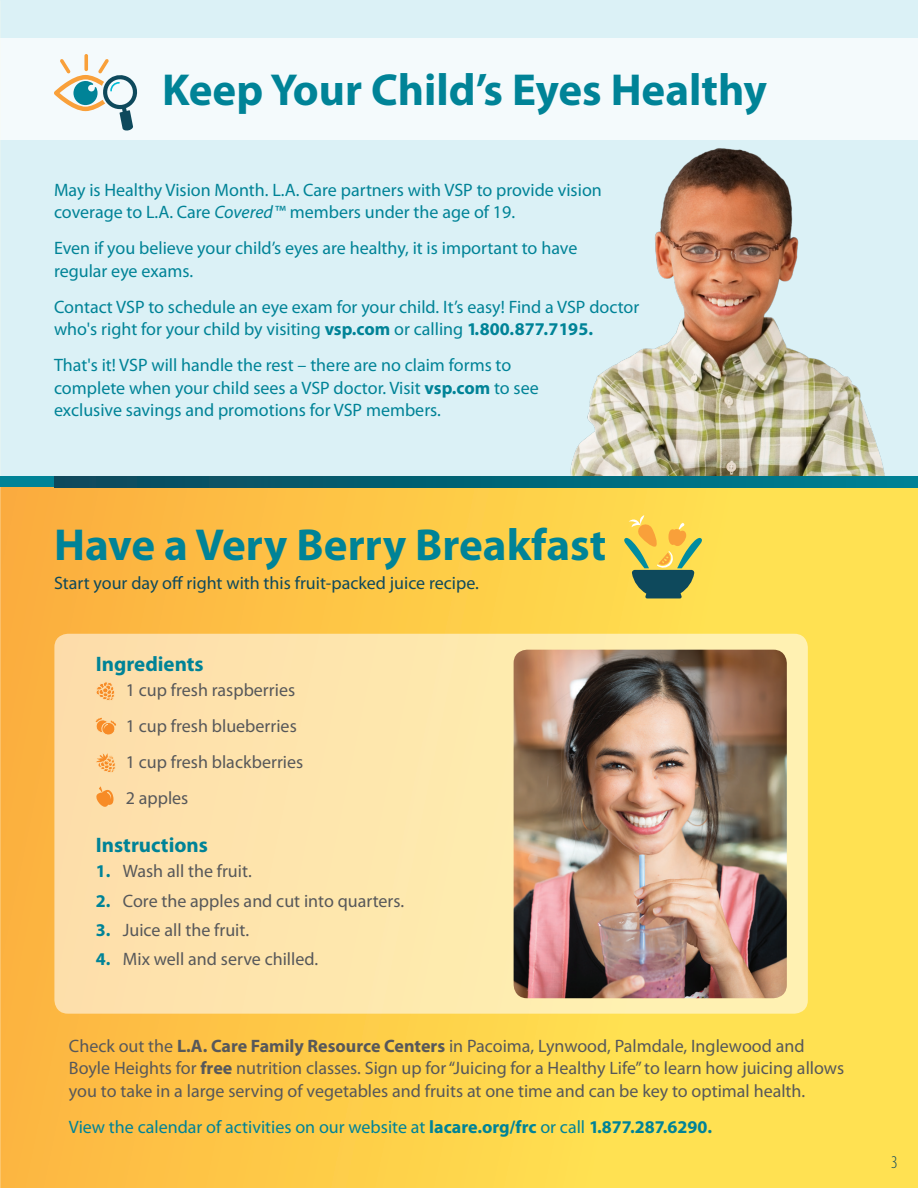
<style>
.page{position:relative;width:918px;height:1188px;background:#fff}
.page>*{position:absolute;margin:0;border:0;box-sizing:border-box;transform-origin:0 0}
.t1{font:700 45px "Myriad Pro";color:#008397}
.t2{font:700 21px "Myriad Pro";color:#008397}
.t3{font:18px/22.5px "Myriad Pro";color:#008397}
.t4{font:18px/36px "Myriad Pro";color:#57585a}
.t5{font:18px "Myriad Pro";color:#0e495c}
.t6{font:300 condensed 18px "Myriad Pro";color:#0e495c}
.s1{font-style:italic}
.s2{font-weight:700}
.s3{font-weight:700;color:#008397}
</style>
<div class="page">
<div style="left:0;top:0;width:918px;height:599px;background:#dbf1f6"></div>
<div style="left:0;top:38px;width:918px;height:101px;background:#f4fafc"></div>
<div style="left:0;top:483px;width:918px;height:705px;background:linear-gradient(to right,#fbb340,#feea56)"></div>
<div style="left:54px;top:634px;width:754px;height:380px;background:#fee5ad;border-radius:14px"></div>
<svg style="left:96px;top:682px;width:19px;height:19px"></svg>
<svg style="left:95px;top:717px;width:21px;height:18px"></svg>
<svg style="left:96px;top:753px;width:20px;height:20px"></svg>
<svg style="left:96px;top:786px;width:18px;height:21px"></svg>
<img style="left:514px;top:650px;width:273px;height:348px">
<hr style="left:0;top:741px;width:1px;height:447px;background:#fbc36a">
<svg style="left:624px;top:515px;width:78px;height:83px;background:#b8b158"></svg>
<svg style="left:84px;top:54px;width:4px;height:17px"></svg>
<svg style="left:54px;top:59px;width:84px;height:72px"></svg>
<img style="left:0;top:339px;width:1px;height:402px">
<img style="left:438px;top:139px;width:459px;height:337px">
<svg style="left:54px;top:476px;width:864px;height:11px;background:#036477"></svg>
<div style="left:0;top:476px;width:54px;height:11px;background:#008397"></div>
<h2 class="t1" style="left:162px;top:60px;width:607px">Keep Your Child’s Eyes Healthy</h2>
<p class="t3" style="left:54px;top:178px;width:549px">May is Healthy Vision Month. L.A. Care partners with VSP to provide vision coverage to L.A. Care <span class="s1">Covered</span>™ members under the age of 19.</p>
<p class="t3" style="left:54px;top:237px;width:525px">Even if you believe your child’s eyes are healthy, it is important to have regular eye exams.</p>
<p class="t3" style="left:54px;top:295px;width:587px">Contact VSP to schedule an eye exam for your child. It’s easy! Find a VSP doctor who's right for your child by visiting <span class="s2">vsp.com</span> or calling <span class="s2">1.800.877.7195.</span></p>
<p class="t3" style="left:54px;top:354px;width:486px">That's it! VSP will handle the rest – there are no claim forms to complete when your child sees a VSP doctor. Visit <span class="s2">vsp.com</span> to see exclusive savings and promotions for VSP members.</p>
<h2 class="t1" style="left:54px;top:516px;width:554px">Have a Very Berry Breakfast</h2>
<p class="t5" style="left:54px;top:572px;width:426px">Start your day off right with this fruit-packed juice recipe.</p>
<h3 class="t2" style="left:96px;top:650px;width:109px">Ingredients</h3>
<p class="t4" style="left:126px;top:672px;width:179px">1 cup fresh raspberries<br>1 cup fresh blueberries<br>1 cup fresh blackberries<br>2 apples</p>
<h3 class="t2" style="left:96px;top:831px;width:114px">Instructions</h3>
<p class="t4" style="left:96px;top:853px;width:157px"><span class="s3">1.</span> Wash all the fruit.</p>
<p class="t4" style="left:96px;top:882px;width:310px"><span class="s3">2.</span> Core the apples and cut into quarters.</p>
<p class="t4" style="left:96px;top:911px;width:155px"><span class="s3">3.</span> Juice all the fruit.</p>
<p class="t4" style="left:96px;top:941px;width:224px"><span class="s3">4.</span> Mix well and serve chilled.</p>
<p class="t4" style="left:69px;top:1034px;width:777px;line-height:22.5px">Check out the <span class="s2">L.A. Care Family Resource Centers</span> in Pacoima, Lynwood, Palmdale, Inglewood and<br>Boyle Heights for <span class="s2">free</span> nutrition classes. Sign up for “Juicing for a Healthy Life” to learn how juicing allows you to take in a large serving of vegetables and fruits at one time and can be key to optimal health.</p>
<p class="t3" style="left:69px;top:1115px;width:645px">View the calendar of activities on our website at <span class="s2">lacare.org/frc</span> or call <span class="s2">1.877.287.6290.</span></p>
<p class="t6" style="left:891px;top:1152px;width:8px">3</p>
</div>
